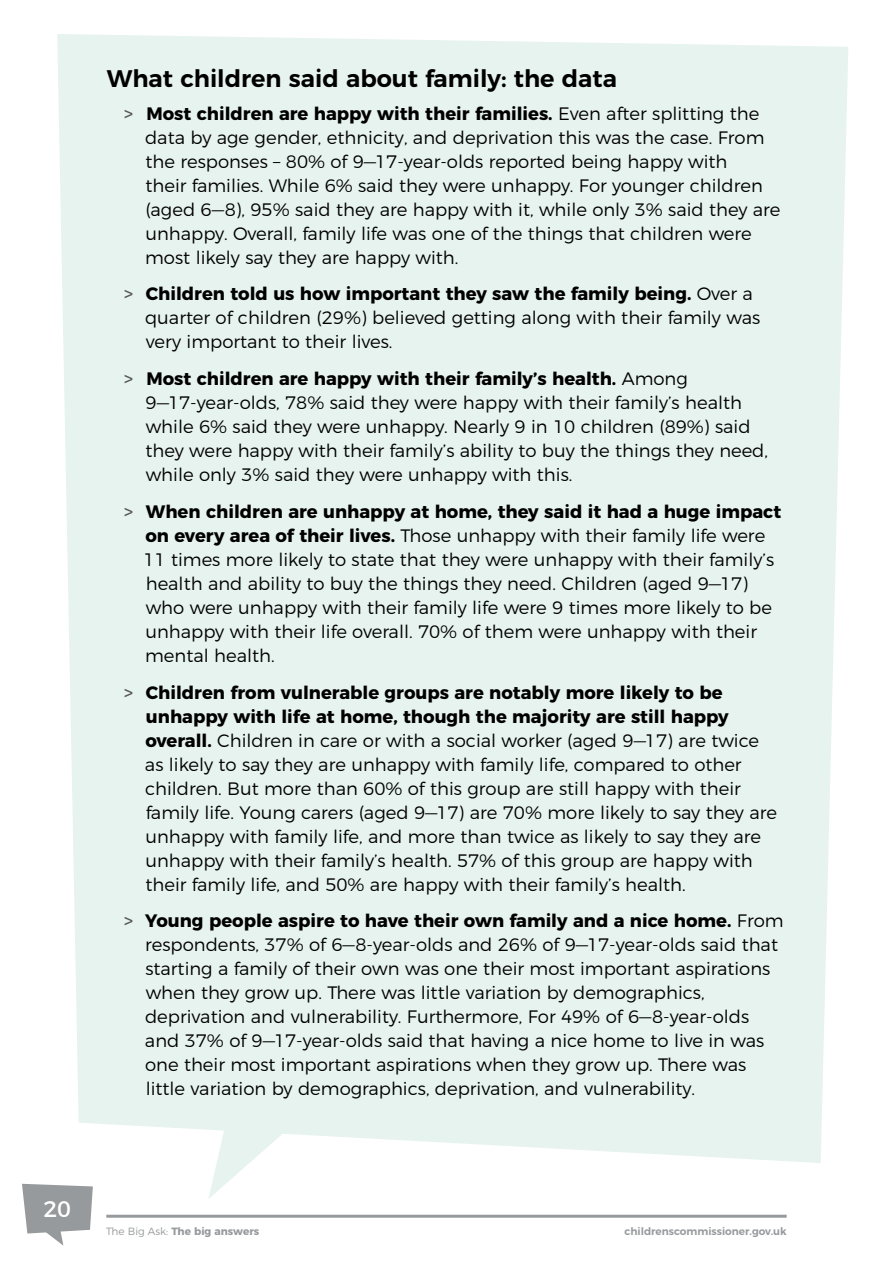
<style>
.page{position:relative;width:893px;height:1263px;background:#fff}
.page>*{position:absolute;margin:0;border:0;box-sizing:border-box;transform-origin:0 0}
.CC_section_sub_headi{font:600 24px "Montserrat";color:#000}
.t1{font:22.5px "Montserrat";color:#fff}
.t2{font:300 18px/24px "Montserrat";color:#000}
.t3{font:600 10.5px "Montserrat";color:#979a9c}
.t4{font:700 10.5px "Montserrat";color:#979a9c}
.s1{font-family:"Montserrat Alternates";font-weight:400;color:#575756}
.s2{font-weight:700}
.s3{font-size:17.25px}
.s4{font-weight:300}
</style>
<div class="page">
<div style="left:57px;top:34px;width:791px;height:1129px;background:#e7f3ee"></div>
<svg style="left:208px;top:1097px;width:90px;height:101px"></svg>
<svg style="left:22px;top:1184px;width:71px;height:61px"></svg>
<hr style="left:106px;top:1215px;width:681px;height:3px;background:#979a9c">
<p class="CC_section_sub_headi" style="left:107px;top:59px;width:512px">What children said about family: the data</p>
<p class="t2" style="left:145px;top:100px;width:637px;text-indent:-21px"><span class="s1">&gt;</span> <span class="s2">Most children are happy with their families.</span> Even after splitting the data by age gender, ethnicity, and deprivation this was the case. From the responses – 80% of 9<span class="s3">—</span>17‑year‑olds reported being happy with<br>their families. While 6% said they were unhappy. For younger children (aged 6<span class="s3">—</span>8), 95% said they are happy with it, while only 3% said they are unhappy. Overall, family life was one of the things that children were most likely say they are happy with.</p>
<p class="t2" style="left:145px;top:280px;width:617px;text-indent:-21px"><span class="s1">&gt;</span> <span class="s2">Children told us how important they saw the family being.</span> Over a quarter of children (29%) believed getting along with their family was very important to their lives.</p>
<p class="t2" style="left:146px;top:365px;width:624px;text-indent:-21px"><span class="s1">&gt;</span> <span class="s2">Most children are happy with their family’s health.</span> Among 9<span class="s3">—</span>17‑year‑olds, 78% said they were happy with their family’s health while 6% said they were unhappy. Nearly 9 in 10 children (89%) said they were happy with their family’s ability to buy the things they need, while only 3% said they were unhappy with this.</p>
<p class="t2" style="left:143px;top:498px;width:639px;text-indent:-19px"><span class="s1">&gt;</span> <span class="s2">When children are unhappy at home, they said it had a huge impact on every area of their lives.</span> Those unhappy with their family life were 11 times more likely to state that they were unhappy with their family’s health and ability to buy the things they need. Children (aged 9<span class="s3">—</span>17) who were unhappy with their family life were 9 times more likely to be unhappy with their life overall. 70% of them were unhappy with their mental health.</p>
<p class="t2" style="left:145px;top:679px;width:634px;text-indent:-21px"><span class="s1">&gt;</span> <span class="s2">Children from vulnerable groups are notably more likely to be unhappy with life at home, though the majority are still happy overall.</span> Children in care or with a social worker (aged 9<span class="s3">—</span>17) are twice as likely to say they are unhappy with family life, compared to other children. But more than 60% of this group are still happy with their family life. Young carers (aged 9<span class="s3">—</span>17) are 70% more likely to say they are unhappy with family life, and more than twice as likely to say they are unhappy with their family’s health. 57% of this group are happy with their family life, and 50% are happy with their family’s health.</p>
<p class="t2" style="left:145px;top:907px;width:640px;text-indent:-21px"><span class="s1">&gt;</span> <span class="s2">Young people aspire to have their own family and a nice home.</span> From respondents, 37% of 6<span class="s3">—</span>8‑year‑olds and 26% of 9<span class="s3">—</span>17‑year‑olds said that starting a family of their own was one their most important aspirations when they grow up. There was little variation by demographics, deprivation and vulnerability. Furthermore, For 49% of 6<span class="s3">—</span>8‑year‑olds and 37% of 9<span class="s3">—</span>17‑year‑olds said that having a nice home to live in was one their most important aspirations when they grow up. There was little variation by demographics, deprivation, and vulnerability.</p>
<p class="t1" style="left:43px;top:1191px;width:29px">20</p>
<p class="t4" style="left:106px;top:1222px;width:154px"><span class="s4">The Big Ask:</span> The big answers</p>
<p class="t3" style="left:625px;top:1222px;width:164px">childrenscommissioner.gov.uk</p>
</div>
